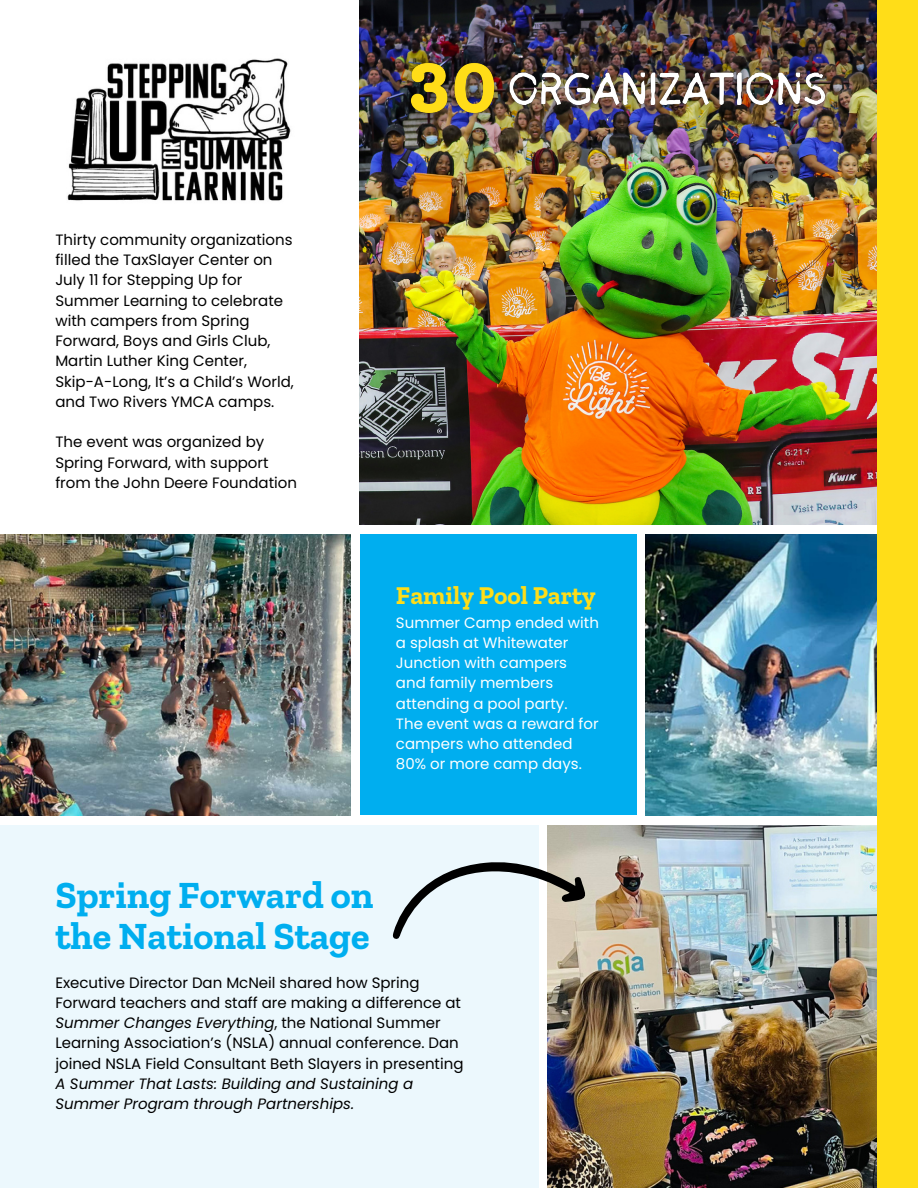
<style>
.page{position:relative;width:918px;height:1188px;background:#fff}
.page>*{position:absolute;margin:0;border:0;box-sizing:border-box;transform-origin:0 0}
.t1{font:700 38.25px/41.8px "Zilla Slab";color:#00aeef}
.t2{font:700 25.5px "Zilla Slab";color:#ffdd18}
.t3{font:15px/20.2px "Poppins";color:#000}
.t4{font:15px/20.2px "Poppins";color:#fff}
.t5{font:italic 15px/20.2px "Poppins";color:#000}
.s1{font-style:italic}
</style>
<div class="page">
<div style="left:0;top:825px;width:538px;height:363px;background:#ecf8fd"></div>
<img style="left:548px;top:825px;width:328px;height:363px">
<img style="left:360px;top:0;width:517px;height:525px">
<img style="left:646px;top:535px;width:231px;height:280px">
<img style="left:0;top:535px;width:351px;height:280px">
<div style="left:360px;top:535px;width:276px;height:280px;background:#00aeef"></div>
<div style="left:877px;top:0;width:41px;height:1188px;background:#ffdd18"></div>
<img style="left:67px;top:58px;width:224px;height:143px">
<svg style="left:392px;top:825px;width:199px;height:160px"></svg>
<img style="left:390px;top:31px;width:126px;height:119px">
<img style="left:495px;top:60px;width:343px;height:68px">
<p class="t3" style="left:55px;top:230px;width:240px">Thirty community organizations filled the TaxSlayer Center on<br>July 11 for Stepping Up for<br>Summer Learning to celebrate with campers from Spring<br>Forward, Boys and Girls Club,<br>Martin Luther King Center,<br>Skip-A-Long, It’s a Child’s World, and Two Rivers YMCA camps.</p>
<p class="t3" style="left:55px;top:432px;width:243px">The event was organized by<br>Spring Forward, with support from the John Deere Foundation</p>
<h2 class="t2" style="left:396px;top:580px;width:201px">Family Pool Party</h2>
<p class="t4" style="left:396px;top:612px;width:204px">Summer Camp ended with a splash at Whitewater<br>Junction with campers and family members attending a pool party.<br>The event was a reward for campers who attended<br>80% or more camp days.</p>
<h1 class="t1" style="left:55px;top:873px;width:320px">Spring Forward on the National Stage</h1>
<p class="t3" style="left:55px;top:972px;width:410px">Executive Director Dan McNeil shared how Spring Forward teachers and staff are making a difference at <span class="s1">Summer Changes Everything</span>, the National Summer Learning Association’s (NSLA) annual conference. Dan joined NSLA Field Consultant Beth Slayers in presenting</p>
<p class="t5" style="left:55px;top:1073px;width:359px">A Summer That Lasts: Building and Sustaining a<br>Summer Program through Partnerships.</p>
</div>
